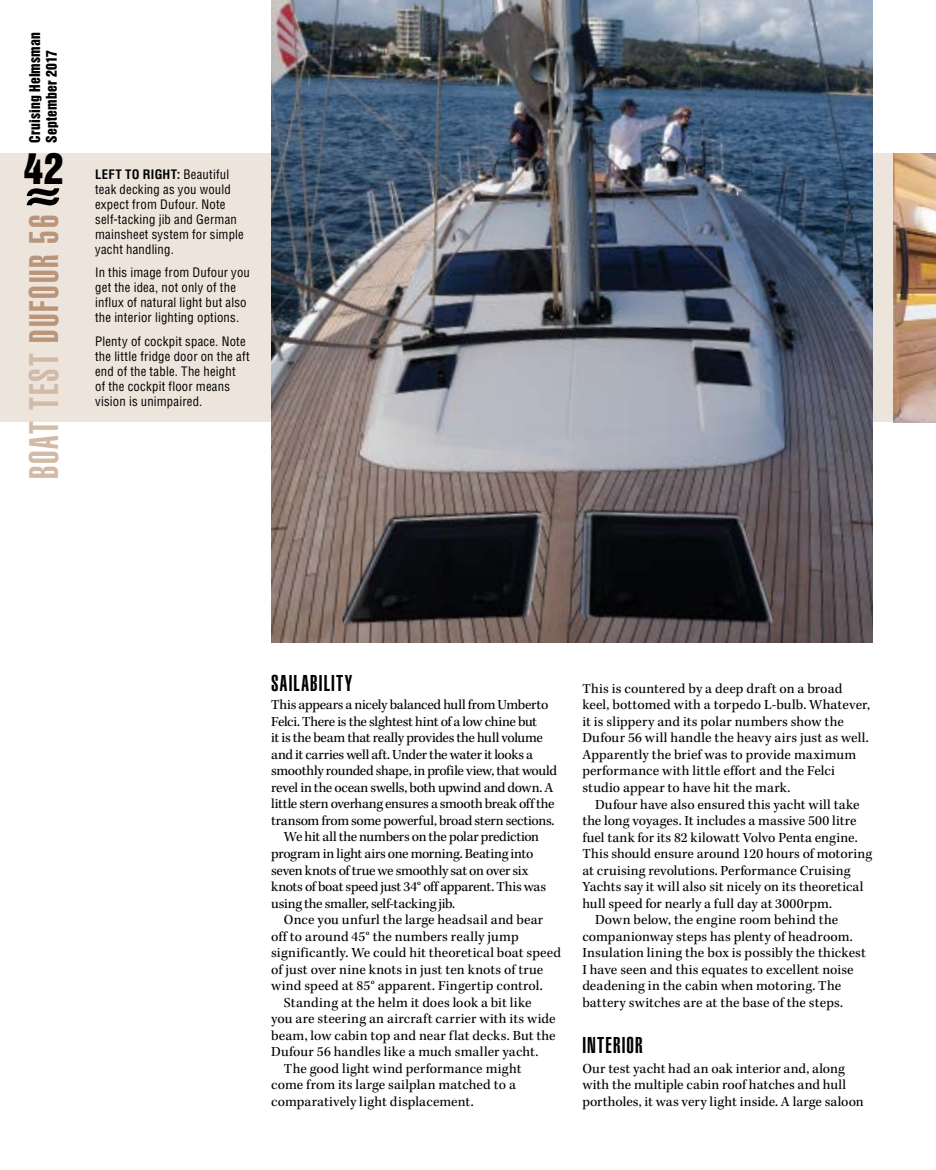
<style>
.page{position:relative;width:936px;height:1170px;background:#fff}
.page>*{position:absolute;margin:0;border:0;box-sizing:border-box;transform-origin:0 0}
.t1{font:40.5px "Helvetica LT Std Ultra Comp";letter-spacing:.045em;color:#d1baa6}
.t2{font:39px "Helvetica Inserat LT Std";color:#000}
.t3{font:22.5px "Helvetica LT Std Ultra Comp";letter-spacing:.055em;color:#000}
.t4{font:14.25px/16.5px "Kepler Std";color:#000}
.t5{font:14.25px "Kepler Std";letter-spacing:-.02em;color:#000}
.t6{font:14.25px "Kepler Std";letter-spacing:-.025em;color:#000}
.t7{font:13.5px/16.5px "Helvetica Inserat LT Std";letter-spacing:.015em;color:#000}
.t8{font:condensed 12.75px/15px "Helvetica LT Std";letter-spacing:.015em;color:#000}
.s1{color:#b99579}
.s2{font-weight:700}
</style>
<div class="page">
<div style="left:0;top:153px;width:935px;height:269px;background:#ede4dc"></div>
<img style="left:893px;top:153px;width:42px;height:269px">
<img style="left:271px;top:0;width:601px;height:642px">
<svg style="left:27px;top:188px;width:32px;height:17px"></svg>
<p class="t7" style="left:27px;top:142px;width:112px;rotate:-90deg">Cruising Helmsman<br>September 2017</p>
<h2 class="t2" style="left:24px;top:146px;width:41px">42</h2>
<h1 class="t1" style="left:21px;top:479px;width:266px;rotate:-90deg">BOAT TEST <span class="s1">DUFOUR 56</span></h1>
<p class="t8" style="left:95px;top:166px;width:150px"><span class="s2">LEFT TO RIGHT:</span> Beautiful teak decking as you would expect from Dufour. Note self-tacking jib and German mainsheet system for simple yacht handling.</p>
<p class="t8" style="left:95px;top:265px;width:156px">In this image from Dufour you get the idea, not only of the influx of natural light but also the interior lighting options.</p>
<p class="t8" style="left:95px;top:333px;width:156px">Plenty of cockpit space. Note the little fridge door on the aft end of the table. The height<br>of the cockpit floor means vision is unimpaired.</p>
<h3 class="t3" style="left:271px;top:669px;width:83px">SAILABILITY</h3>
<p class="t5" style="left:271px;top:696px;width:279px">This appears a nicely balanced hull from Umberto</p>
<p class="t6" style="left:271px;top:713px;width:267px">Felci. There is the slghtest hint of a low chine but</p>
<p class="t5" style="left:271px;top:729px;width:273px">it is the beam that really provides the hull volume</p>
<p class="t5" style="left:271px;top:746px;width:263px">and it carries well aft. Under the water it looks a</p>
<p class="t5" style="left:271px;top:762px;width:287px">smoothly rounded shape, in profile view, that would</p>
<p class="t5" style="left:271px;top:779px;width:284px">revel in the ocean swells, both upwind and down. A</p>
<p class="t6" style="left:271px;top:795px;width:285px">little stern overhang ensures a smooth break off the</p>
<p class="t5" style="left:271px;top:812px;width:285px">transom from some powerful, broad stern sections.</p>
<p class="t5" style="left:284px;top:828px;width:257px">We hit all the numbers on the polar prediction</p>
<p class="t4" style="left:271px;top:845px;width:264px">program in light airs one morning. Beating into</p>
<p class="t6" style="left:271px;top:862px;width:259px">seven knots of true we smoothly sat on over six</p>
<p class="t5" style="left:271px;top:878px;width:276px">knots of boat speed just 34° off apparent. This was</p>
<p class="t4" style="left:271px;top:895px;width:185px">using the smaller, self-tacking jib.</p>
<p class="t4" style="left:284px;top:911px;width:261px">Once you unfurl the large headsail and bear</p>
<p class="t4" style="left:271px;top:928px;width:249px">off to around 45° the numbers really jump</p>
<p class="t4" style="left:271px;top:944px;width:291px">significantly. We could hit theoretical boat speed</p>
<p class="t4" style="left:271px;top:961px;width:274px">of just over nine knots in just ten knots of true</p>
<p class="t4" style="left:271px;top:977px;width:273px">wind speed at 85° apparent. Fingertip control.</p>
<p class="t4" style="left:284px;top:994px;width:249px">Standing at the helm it does look a bit like</p>
<p class="t4" style="left:271px;top:1010px;width:286px">you are steering an aircraft carrier with its wide</p>
<p class="t4" style="left:271px;top:1027px;width:286px">beam, low cabin top and near flat decks. But the</p>
<p class="t4" style="left:271px;top:1043px;width:268px">Dufour 56 handles like a much smaller yacht.</p>
<p class="t4" style="left:284px;top:1060px;width:239px">The good light wind performance might</p>
<p class="t4" style="left:271px;top:1076px;width:246px">come from its large sailplan matched to a</p>
<p class="t4" style="left:271px;top:1093px;width:204px">comparatively light displacement.</p>
<p class="t4" style="left:582px;top:680px;width:289px">This is countered by a deep draft on a broad keel, bottomed with a torpedo L-bulb. Whatever, it is slippery and its polar numbers show the Dufour 56 will handle the heavy airs just as well.<br>Apparently the brief was to provide maximum performance with little effort and the Felci studio appear to have hit the mark.</p>
<p class="t4" style="left:595px;top:796px;width:266px">Dufour have also ensured this yacht will take</p>
<p class="t4" style="left:582px;top:812px;width:276px">the long voyages. It includes a massive 500 litre</p>
<p class="t4" style="left:582px;top:829px;width:277px">fuel tank for its 82 kilowatt Volvo Penta engine.</p>
<p class="t4" style="left:582px;top:845px;width:291px">This should ensure around 120 hours of motoring</p>
<p class="t4" style="left:582px;top:862px;width:270px">at cruising revolutions. Performance Cruising</p>
<p class="t4" style="left:582px;top:878px;width:283px">Yachts say it will also sit nicely on its theoretical</p>
<p class="t4" style="left:582px;top:895px;width:251px">hull speed for nearly a full day at 3000rpm.</p>
<p class="t4" style="left:595px;top:911px;width:244px">Down below, the engine room behind the</p>
<p class="t4" style="left:582px;top:928px;width:272px">companionway steps has plenty of headroom.</p>
<p class="t4" style="left:582px;top:944px;width:285px">Insulation lining the box is possibly the thickest</p>
<p class="t4" style="left:582px;top:961px;width:273px">I have seen and this equates to excellent noise</p>
<p class="t4" style="left:582px;top:977px;width:260px">deadening in the cabin when motoring. The</p>
<p class="t4" style="left:582px;top:994px;width:262px">battery switches are at the base of the steps.</p>
<h3 class="t3" style="left:582px;top:1032px;width:62px">INTERIOR</h3>
<p class="t4" style="left:582px;top:1060px;width:283px">Our test yacht had an oak interior and, along with the multiple cabin roof hatches and hull portholes, it was very light inside. A large saloon</p>
</div>
